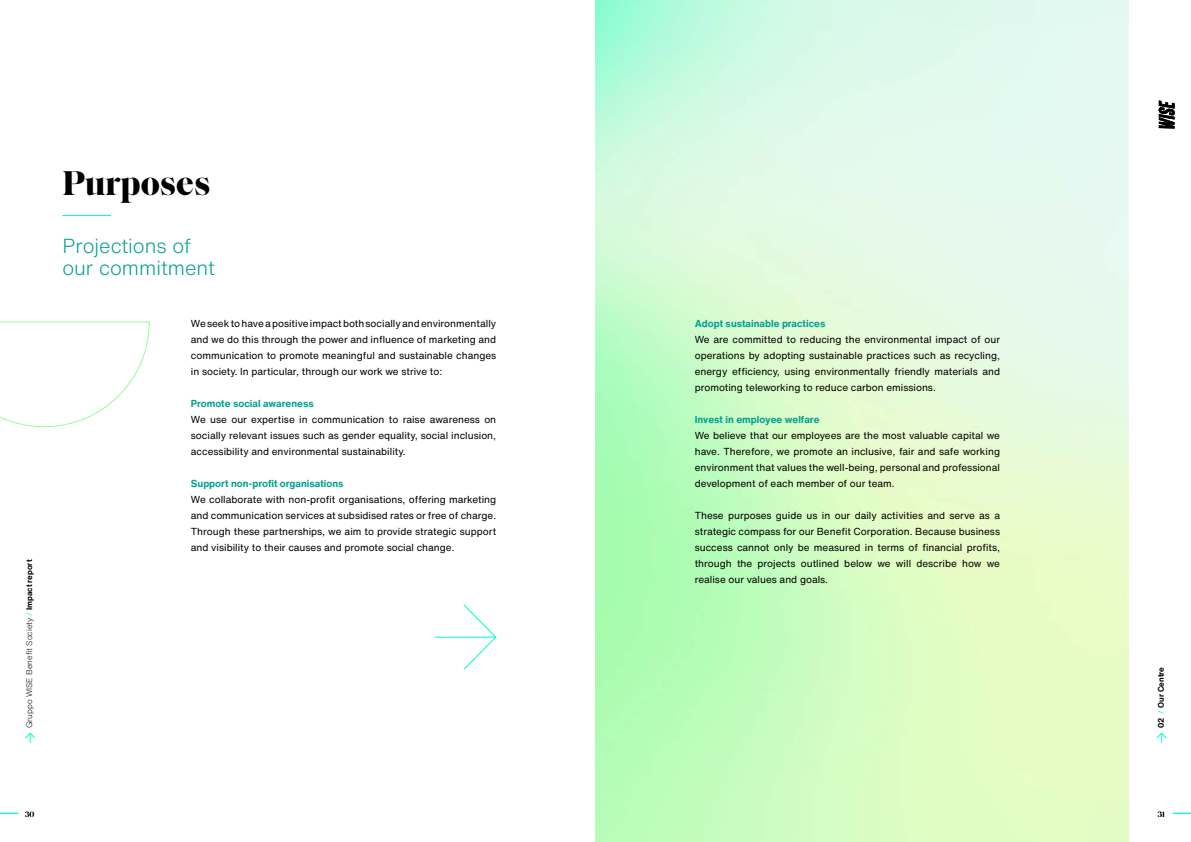
<style>
.page{position:relative;width:1191px;height:842px;background:#fff}
.page>*{position:absolute;margin:0;border:0;box-sizing:border-box;transform-origin:0 0}
.t1{font:700 35px "Saol Display";color:#000}
.t2{font:300 20px/22px "Helvetica Now Text";color:#009e90}
.t3{font:10px/16px "Helvetica Now Text";color:#000;text-align:justify}
.t4{font:700 10px "Helvetica Now Text";color:#009e90}
.t5{font:300 8px "Helvetica Now Text";color:#000}
.t6{font:700 8px "Helvetica Now Text";color:#000}
.t7{font:500 8px "Saol Display";color:#000}
.s1{font-weight:400;color:#00ffcd}
.s2{font-weight:700}
</style>
<div class="page">
<svg style="left:25px;top:733px;width:11px;height:10px"></svg>
<svg style="left:1156px;top:733px;width:11px;height:10px"></svg>
<svg style="left:0;top:813px;width:18px;height:1px"></svg>
<svg style="left:1172px;top:813px;width:19px;height:1px"></svg>
<svg style="left:1158px;top:100px;width:16px;height:29px"></svg>
<svg style="left:0;top:321px;width:150px;height:106px"></svg>
<hr style="left:62px;top:215px;width:49px;height:1px;background:#00ffcd">
<hr style="left:435px;top:637px;width:60px;height:1px;background:#00ffcd">
<svg style="left:462px;top:604px;width:35px;height:66px"></svg>
<h1 class="t1" style="left:62px;top:157px;width:149px">Purposes</h1>
<p class="t5" style="left:23px;top:728px;width:170px;rotate:-90deg">Gruppo WISE Benefit Society <span class="s1">/</span> <span class="s2">Impact report</span></p>
<h2 class="t2" style="left:62px;top:234px;width:154px">Projections of our commitment</h2>
<p class="t3" style="left:191px;top:315px;width:307px">We seek to have a positive impact both socially and environmentally and we do this through the power and influence of marketing and communication to promote meaningful and sustainable changes in society. In particular, through our work we strive to:</p>
<p class="t4" style="left:191px;top:395px;width:124px">Promote social awareness</p>
<p class="t3" style="left:191px;top:411px;width:307px">We use our expertise in communication to raise awareness on socially relevant issues such as gender equality, social inclusion, accessibility and environmental sustainability.</p>
<p class="t4" style="left:191px;top:475px;width:154px">Support non-profit organisations</p>
<p class="t3" style="left:191px;top:491px;width:307px">We collaborate with non-profit organisations, offering marketing and communication services at subsidised rates or free of charge.<br>Through these partnerships, we aim to provide strategic support and visibility to their causes and promote social change.</p>
<p class="t4" style="left:694px;top:315px;width:132px">Adopt sustainable practices</p>
<p class="t3" style="left:694px;top:331px;width:307px">We are committed to reducing the environmental impact of our operations by adopting sustainable practices such as recycling, energy efficiency, using environmentally friendly materials and promoting teleworking to reduce carbon emissions.</p>
<p class="t4" style="left:694px;top:411px;width:126px">Invest in employee welfare</p>
<p class="t3" style="left:694px;top:427px;width:307px">We believe that our employees are the most valuable capital we have. Therefore, we promote an inclusive, fair and safe working environment that values the well-being, personal and professional development of each member of our team.</p>
<p class="t3" style="left:694px;top:507px;width:307px">These purposes guide us in our daily activities and serve as a strategic compass for our Benefit Corporation. Because business success cannot only be measured in terms of financial profits, through the projects outlined below we will describe how we realise our values and goals.</p>
<p class="t6" style="left:1155px;top:728px;width:63px;rotate:-90deg">02 <span class="s1">/</span> Our Centre</p>
<p class="t7" style="left:25px;top:808px;width:11px">30</p>
<p class="t7" style="left:1157px;top:808px;width:9px">31</p>
</div>
